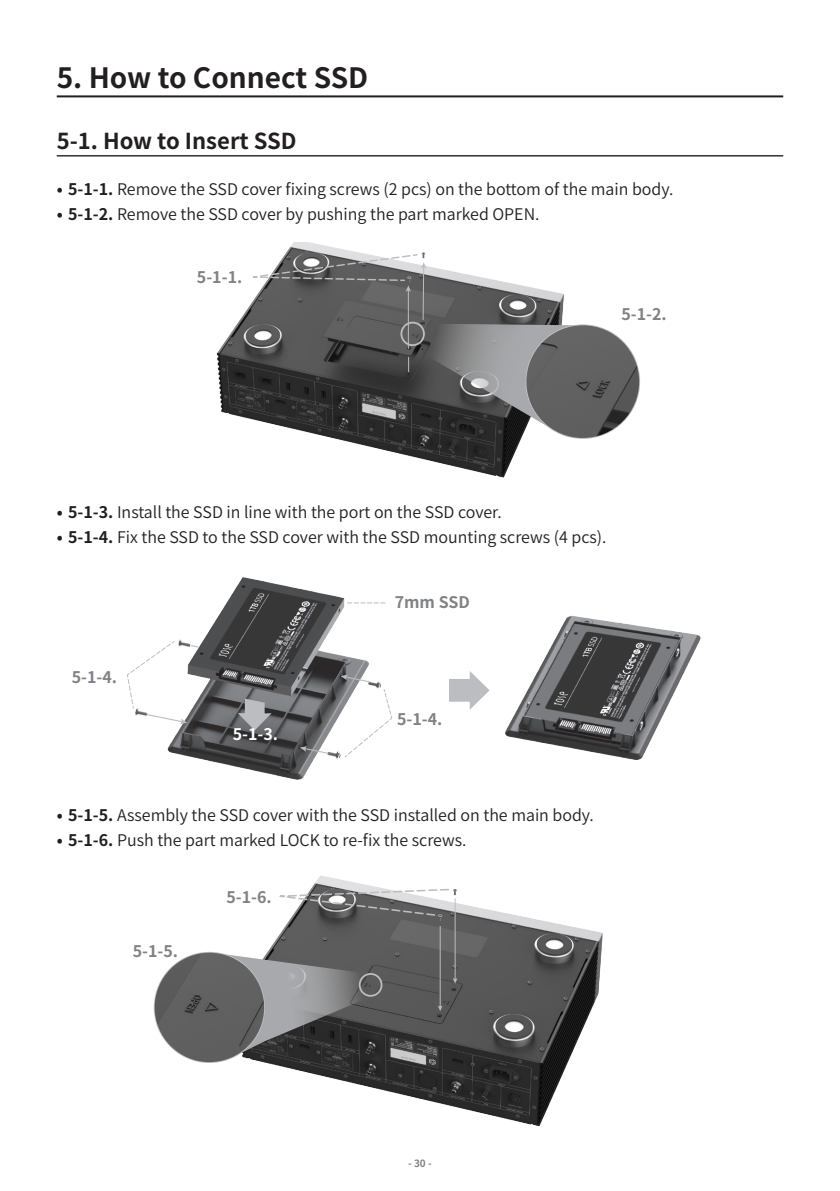
<style>
.page{position:relative;width:840px;height:1191px;background:#fff}
.page>*{position:absolute;margin:0;border:0;box-sizing:border-box;transform-origin:0 0}
.t1{font:700 28px "Noto Sans CJ Kkr";color:#231f20}
.t2{font:700 22px "Noto Sans CJ Kkr";color:#231f20}
.t3{font:600 16px "Noto Sans CJ Kkr";color:#231f20}
.t4{font:700 16px "Noto Sans CJ Kkr";color:#808285}
.t5{font:700 16px "Noto Sans CJ Kkr";color:#fff}
.t6{font:700 10px "Noto Sans CJ Kkr";color:#808285}
.s1{font-weight:700}
</style>
<div class="page">
<img style="left:216px;top:243px;width:424px;height:235px">
<hr style="left:422px;top:267px;width:2px;height:53px;background:#bcbdc0">
<hr style="left:407px;top:290px;width:1px;height:59px;background:#bcbdc0">
<svg style="left:235px;top:254px;width:191px;height:38px"></svg>
<svg style="left:402px;top:323px;width:236px;height:115px;background:#757576"></svg>
<div style="left:400px;top:322px;width:24px;height:24px;border:2px solid #bcbdc0;border-radius:50%"></div>
<img style="left:526px;top:325px;width:112px;height:113px;border-radius:56px">
<img style="left:167px;top:577px;width:534px;height:203px">
<svg style="left:449px;top:671px;width:40px;height:38px"></svg>
<svg style="left:343px;top:689px;width:49px;height:69px"></svg>
<svg style="left:300px;top:746px;width:29px;height:8px"></svg>
<svg style="left:340px;top:674px;width:30px;height:9px"></svg>
<svg style="left:238px;top:698px;width:33px;height:32px"></svg>
<svg style="left:127px;top:640px;width:72px;height:84px"></svg>
<svg style="left:347px;top:602px;width:38px;height:1px"></svg>
<img style="left:271px;top:875px;width:332px;height:251px">
<hr style="left:454px;top:898px;width:1px;height:82px;background:#bcbdc0">
<svg style="left:452px;top:978px;width:5px;height:5px"></svg>
<hr style="left:439px;top:926px;width:1px;height:81px;background:#bcbdc0">
<svg style="left:437px;top:1005px;width:5px;height:6px"></svg>
<svg style="left:271px;top:888px;width:179px;height:28px"></svg>
<svg style="left:153px;top:947px;width:231px;height:120px"></svg>
<div style="left:154px;top:952px;width:110px;height:110px;background:#606060;border-radius:55px"></div>
<hr style="left:57px;top:95px;width:725px;height:2px;background:#231f20">
<hr style="left:57px;top:155px;width:725px;height:1px;background:#231f20">
<h1 class="t1" style="left:57px;top:62px;width:313px">5. How to Connect SSD</h1>
<h2 class="t2" style="left:57px;top:128px;width:241px">5-1. How to Insert SSD</h2>
<p class="t3" style="left:57px;top:180px;width:617px"><span class="s1">• 5-1-1.</span> Remove the SSD cover fixing screws (2 pcs) on the bottom of the main body.</p>
<p class="t3" style="left:57px;top:205px;width:484px"><span class="s1">• 5-1-2.</span> Remove the SSD cover by pushing the part marked OPEN.</p>
<p class="t4" style="left:197px;top:268px;width:47px">5-1-1.</p>
<p class="t4" style="left:621px;top:305px;width:47px">5-1-2.</p>
<p class="t3" style="left:57px;top:503px;width:446px"><span class="s1">• 5-1-3.</span> Install the SSD in line with the port on the SSD cover.</p>
<p class="t3" style="left:57px;top:528px;width:551px"><span class="s1">• 5-1-4.</span> Fix the SSD to the SSD cover with the SSD mounting screws (4 pcs).</p>
<p class="t4" style="left:72px;top:667px;width:47px">5-1-4.</p>
<p class="t5" style="left:232px;top:725px;width:47px">5-1-3.</p>
<p class="t4" style="left:394px;top:593px;width:76px">7mm SSD</p>
<p class="t4" style="left:397px;top:710px;width:47px">5-1-4.</p>
<p class="t3" style="left:57px;top:806px;width:538px"><span class="s1">• 5-1-5.</span> Assembly the SSD cover with the SSD installed on the main body.</p>
<p class="t3" style="left:57px;top:831px;width:411px"><span class="s1">• 5-1-6.</span> Push the part marked LOCK to re-fix the screws.</p>
<p class="t4" style="left:133px;top:942px;width:47px">5-1-5.</p>
<p class="t4" style="left:226px;top:888px;width:47px">5-1-6.</p>
<p class="t6" style="left:408px;top:1157px;width:25px">- 30 -</p>
</div>
